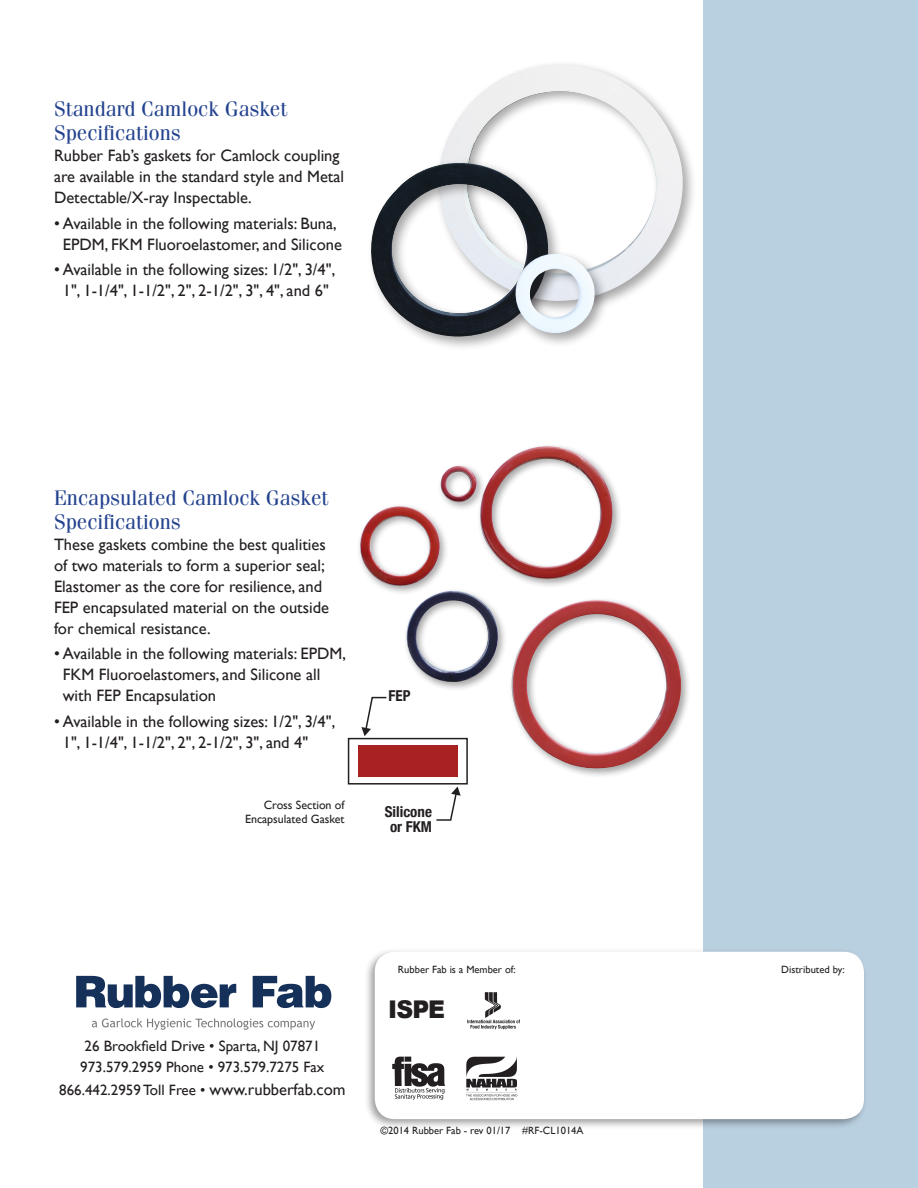
<style>
.page{position:relative;width:918px;height:1188px;background:#fff}
.page>*{position:absolute;margin:0;border:0;box-sizing:border-box;transform-origin:0 0}
.Text{font:900 24.45px "Arial";color:#231f20;scale:.96 1}
.Titles{font:21px/24px "Fenice Std";color:#23428e}
.Text-2{font:16.5px/21px "Gill Sans";color:#231f20}
.t1{font:15px "Gill Sans";color:#231f20}
.t2{font:700 condensed 15px/15px "Helvetica Neue";color:#231f20;text-align:center}
.t3{font:12px/14.4px "Gill Sans";color:#231f20;text-align:right}
.Text-3{font:10.5px "Gill Sans";color:#231f20}
.s1{font-size:16.5px}
</style>
<div class="page">
<div style="left:703px;top:0;width:215px;height:1188px;background:#b9d0e1"></div>
<div style="left:357px;top:443px;width:333px;height:335px;background:#231f20;opacity:.4"></div>
<img style="left:352px;top:446px;width:331px;height:327px">
<div style="left:435px;top:61px;width:263px;height:254px;background:#231f20;opacity:.4"></div>
<img style="left:437px;top:63px;width:248px;height:240px">
<div style="left:367px;top:158px;width:196px;height:193px;background:#231f20;opacity:.4"></div>
<img style="left:369px;top:161px;width:181px;height:185px">
<div style="left:511px;top:249px;width:98px;height:99px;background:#231f20;opacity:.4"></div>
<img style="left:514px;top:254px;width:82px;height:80px">
<div style="left:349px;top:739px;width:118px;height:45px;background:#fff"></div>
<div style="left:348px;top:738px;width:120px;height:47px;border:2px solid #231f20"></div>
<div style="left:358px;top:746px;width:100px;height:31px;background:#a72221"></div>
<svg style="left:361px;top:696px;width:27px;height:40px"></svg>
<svg style="left:436px;top:787px;width:25px;height:34px"></svg>
<svg style="left:76px;top:976px;width:160px;height:32px"></svg>
<svg style="left:253px;top:976px;width:78px;height:32px"></svg>
<svg style="left:92px;top:1018px;width:223px;height:12px"></svg>
<div style="left:363px;top:947px;width:505px;height:183px;background:#231f20;opacity:.45"></div>
<div style="left:375px;top:952px;width:489px;height:167px;background:#fff;border-radius:20px"></div>
<img style="left:467px;top:992px;width:53px;height:38px">
<img style="left:466px;top:1056px;width:52px;height:45px">
<img style="left:392px;top:1056px;width:53px;height:44px">
<p class="Titles" style="left:54px;top:97px;width:235px">Standard Camlock Gasket<br>Specifications</p>
<p class="Text-2" style="left:54px;top:145px;width:292px">Rubber Fab’s gaskets for Camlock coupling are available in the standard style and Metal<br>Detectable/X-ray Inspectable.</p>
<p class="Text-2" style="left:54px;top:213px;width:289px;text-align:center">• Available in the following materials: Buna,<br>EPDM, FKM Fluoroelastomer, and Silicone</p>
<p class="Text-2" style="left:54px;top:259px;width:283px;text-align:center">• Available in the following sizes: 1/2", 3/4",<br>1", 1-1/4", 1-1/2", 2", 2-1/2", 3", 4", and 6"</p>
<p class="Titles" style="left:54px;top:485px;width:276px">Encapsulated Camlock Gasket<br>Specifications</p>
<p class="Text-2" style="left:54px;top:533px;width:277px">These gaskets combine the best qualities of two materials to form a superior seal; Elastomer as the core for resilience, and FEP encapsulated material on the outside for chemical resistance.</p>
<p class="Text-2" style="left:63px;top:643px;width:285px;text-indent:-9px">• Available in the following materials: EPDM,<br>FKM Fluoroelastomers, and Silicone all with FEP Encapsulation</p>
<p class="Text-2" style="left:63px;top:710px;width:274px;text-indent:-9px">• Available in the following sizes: 1/2", 3/4",<br>1", 1-1/4", 1-1/2", 2", 2-1/2", 3", and 4"</p>
<p class="t3" style="left:245px;top:798px;width:101px">Cross Section of<br>Encapsulated Gasket</p>
<p class="t2" style="left:389px;top:687px;width:23px">FEP</p>
<p class="t2" style="left:385px;top:803px;width:49px">Silicone or FKM</p>
<p class="t1" style="left:85px;top:1037px;width:237px">26 Brookfield Drive • Sparta, NJ 07871</p>
<p class="t1" style="left:80px;top:1058px;width:246px">973.579.2959 Phone • 973.579.7275 Fax</p>
<p class="t1" style="left:59px;top:1081px;width:288px">866.442.2959 Toll Free • <span class="s1">www.rubberfab.com</span></p>
<p class="Text-3" style="left:398px;top:963px;width:119px">Rubber Fab is a Member of:</p>
<p class="Text-3" style="left:781px;top:963px;width:65px">Distributed by:</p>
<p class="Text" style="left:388px;top:991px;width:61px">ISPE</p>
<p class="Text-3" style="left:380px;top:1124px;width:205px">©2014 Rubber Fab - rev 01/17 #RF-CL1014A</p>
</div>
